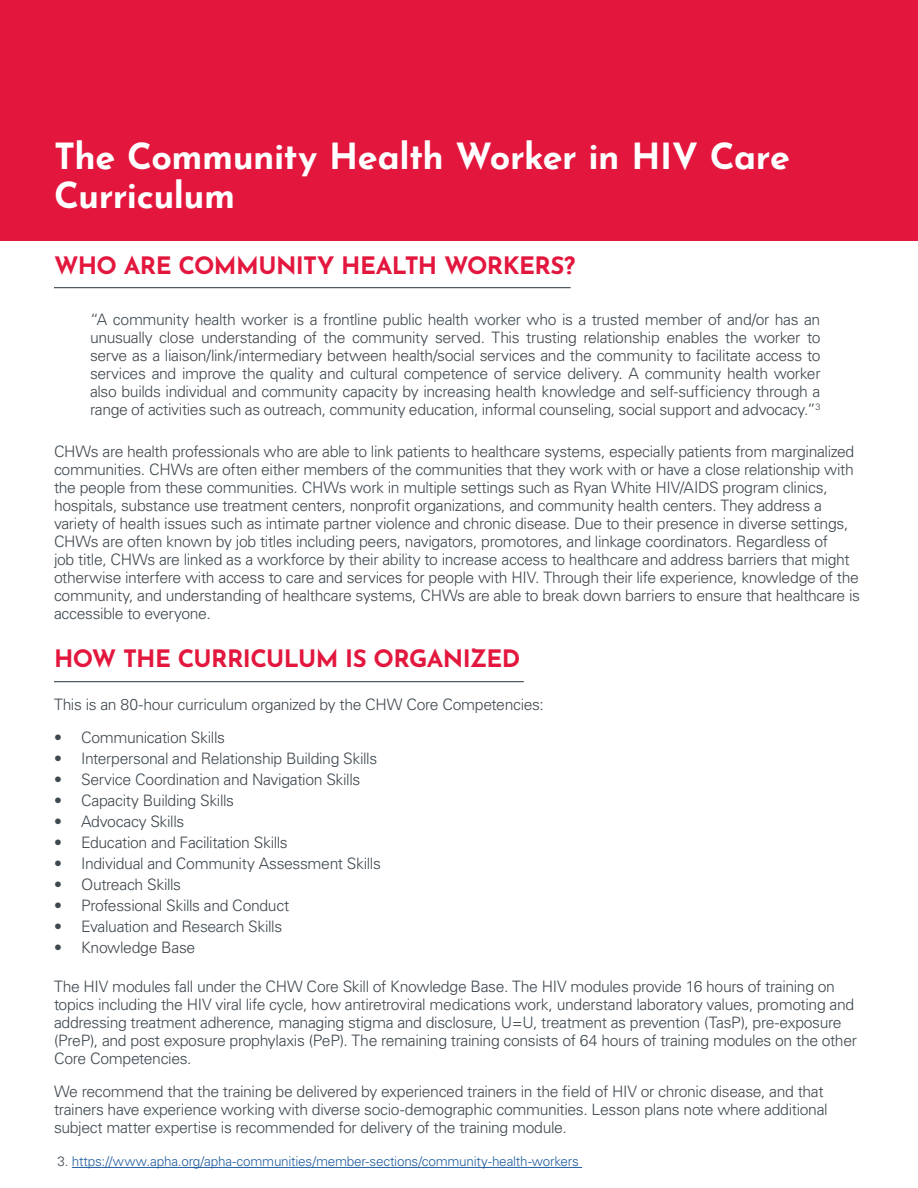
<style>
.page{position:relative;width:918px;height:1188px;background:#fff}
.page>*{position:absolute;margin:0;border:0;box-sizing:border-box;transform-origin:0 0}
.t1{font:700 36px/39px "Josefin Sans";letter-spacing:-.015em;color:#fff}
.LP_NL{font:700 24px "Josefin Sans";letter-spacing:-.025em;color:#e3173e}
.t2{font:300 15.75px/18px "Univers LT Std";letter-spacing:-.025em;color:#3e484f}
.t3{font:300 13.5px "Univers LT Std";letter-spacing:-.015em;color:#215e9f}
.s1{color:#3e484f}
</style>
<div class="page">
<div style="left:0;top:0;width:918px;height:241px;background:#e3173e"></div>
<hr style="left:72px;top:1167px;width:510px;height:1px;background:#215e9f">
<hr style="left:54px;top:287px;width:517px;height:1px;background:#3e484f">
<hr style="left:54px;top:681px;width:470px;height:1px;background:#3e484f">
<p class="t1" style="left:54px;top:131px;width:738px">The Community Health Worker in HIV Care<br>Curriculum</p>
<p class="LP_NL" style="left:54px;top:244px;width:523px">WHO ARE COMMUNITY HEALTH WORKERS?</p>
<p class="t2" style="left:90px;top:310px;width:732px;text-align:justify">“A community health worker is a frontline public health worker who is a trusted member of and/or has an unusually close understanding of the community served. This trusting relationship enables the worker to serve as a liaison/link/intermediary between health/social services and the community to facilitate access to services and improve the quality and cultural competence of service delivery. A community health worker also builds individual and community capacity by increasing health knowledge and self-sufficiency through a range of activities such as outreach, community education, informal counseling, social support and advocacy.”<sup>3</sup></p>
<p class="t2" style="left:54px;top:442px;width:808px">CHWs are health professionals who are able to link patients to healthcare systems, especially patients from marginalized communities. CHWs are often either members of the communities that they work with or have a close relationship with the people from these communities. CHWs work in multiple settings such as Ryan White HIV/AIDS program clinics, hospitals, substance use treatment centers, nonprofit organizations, and community health centers. They address a variety of health issues such as intimate partner violence and chronic disease. Due to their presence in diverse settings, CHWs are often known by job titles including peers, navigators, promotores, and linkage coordinators. Regardless of<br>job title, CHWs are linked as a workforce by their ability to increase access to healthcare and address barriers that might otherwise interfere with access to care and services for people with HIV. Through their life experience, knowledge of the community, and understanding of healthcare systems, CHWs are able to break down barriers to ensure that healthcare is accessible to everyone.</p>
<p class="LP_NL" style="left:54px;top:637px;width:468px">HOW THE CURRICULUM IS ORGANIZED</p>
<p class="t2" style="left:54px;top:696px;width:491px">This is an 80-hour curriculum organized by the CHW Core Competencies:</p>
<p class="t2" style="left:54px;top:729px;width:173px">• Communication Skills</p>
<p class="t2" style="left:54px;top:750px;width:325px">• Interpersonal and Relationship Building Skills</p>
<p class="t2" style="left:54px;top:771px;width:308px">• Service Coordination and Navigation Skills</p>
<p class="t2" style="left:54px;top:792px;width:182px">• Capacity Building Skills</p>
<p class="t2" style="left:54px;top:813px;width:132px">• Advocacy Skills</p>
<p class="t2" style="left:54px;top:834px;width:235px">• Education and Facilitation Skills</p>
<p class="t2" style="left:54px;top:855px;width:328px">• Individual and Community Assessment Skills</p>
<p class="t2" style="left:54px;top:876px;width:129px">• Outreach Skills</p>
<p class="t2" style="left:54px;top:897px;width:237px">• Professional Skills and Conduct</p>
<p class="t2" style="left:54px;top:918px;width:230px">• Evaluation and Research Skills</p>
<p class="t2" style="left:54px;top:939px;width:143px">• Knowledge Base</p>
<p class="t2" style="left:54px;top:978px;width:804px">The HIV modules fall under the CHW Core Skill of Knowledge Base. The HIV modules provide 16 hours of training on topics including the HIV viral life cycle, how antiretroviral medications work, understand laboratory values, promoting and addressing treatment adherence, managing stigma and disclosure, U=U, treatment as prevention (TasP), pre-exposure (PreP), and post exposure prophylaxis (PeP). The remaining training consists of 64 hours of training modules on the other Core Competencies.</p>
<p class="t2" style="left:54px;top:1083px;width:775px">We recommend that the training be delivered by experienced trainers in the field of HIV or chronic disease, and that trainers have experience working with diverse socio-demographic communities. Lesson plans note where additional subject matter expertise is recommended for delivery of the training module.</p>
<p class="t3" style="left:57px;top:1153px;width:523px"><span class="s1">3.</span> https://www.apha.org/apha-communities/member-sections/community-health-workers</p>
</div>
